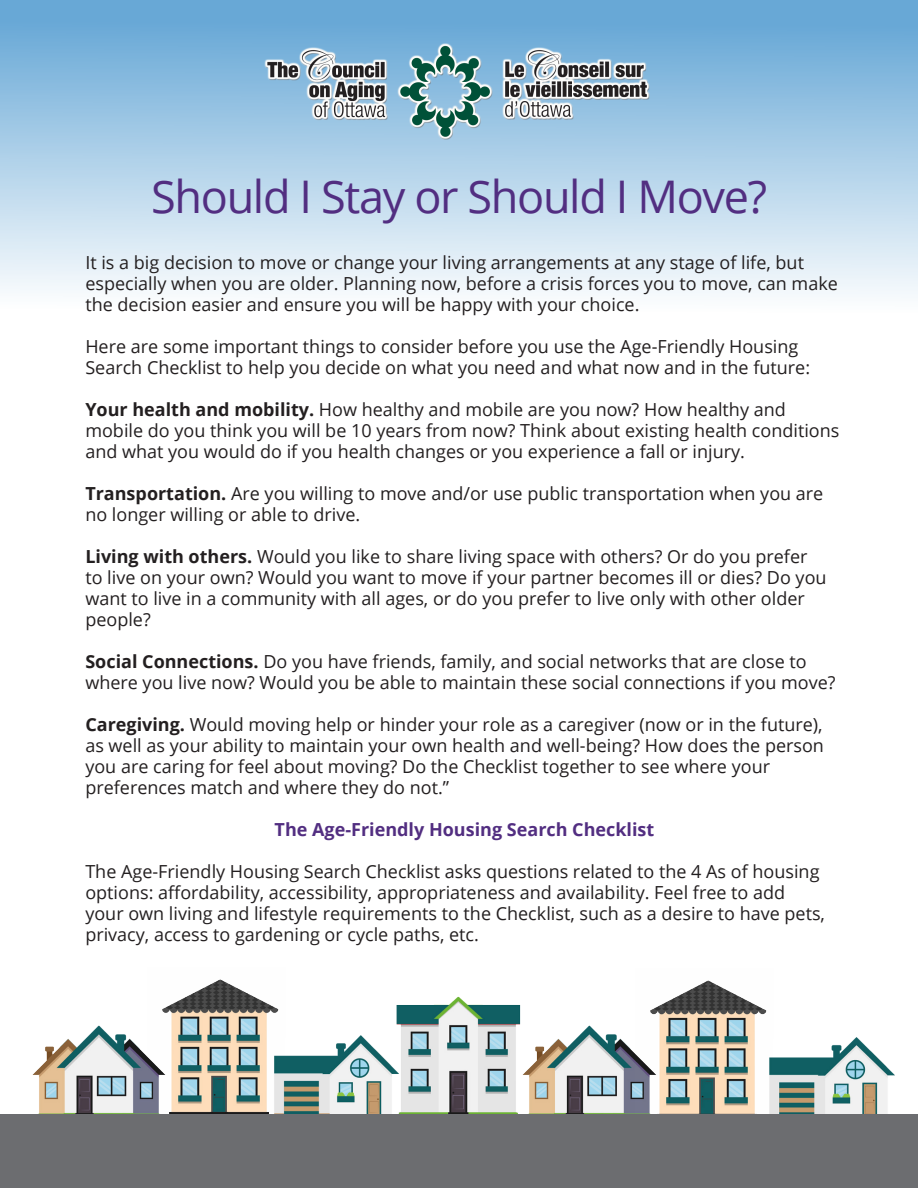
<style>
.page{position:relative;width:918px;height:1188px;background:#fff}
.page>*{position:absolute;margin:0;border:0;box-sizing:border-box;transform-origin:0 0}
.t1{font:45px "Open Sans";letter-spacing:-.03em;color:#522e81}
.t2{font:18px/21px "Open Sans";color:#231f20}
.t3{font:700 18px "Open Sans";color:#522e81}
.s1{font-weight:700}
</style>
<div class="page">
<img style="left:162px;top:979px;width:117px;height:136px">
<img style="left:19px;top:1022px;width:162px;height:93px">
<img style="left:259px;top:1028px;width:111px;height:87px">
<img style="left:370px;top:996px;width:151px;height:119px">
<img style="left:509px;top:1021px;width:127px;height:94px">
<img style="left:636px;top:980px;width:131px;height:135px">
<img style="left:755px;top:1029px;width:142px;height:86px">
<div style="left:0;top:0;width:918px;height:385px;background:linear-gradient(to bottom,#63a5d5,#fff)"></div>
<div style="left:0;top:1115px;width:918px;height:73px;background:#6c6d70"></div>
<img style="left:259px;top:40px;width:394px;height:103px">
<p class="t1" style="left:151px;top:166px;width:617px">Should I Stay or Should I Move?</p>
<p class="t2" style="left:85px;top:252px;width:754px">It is a big decision to move or change your living arrangements at any stage of life, but especially when you are older. Planning now, before a crisis forces you to move, can make the decision easier and ensure you will be happy with your choice.</p>
<p class="t2" style="left:85px;top:336px;width:726px">Here are some important things to consider before you use the Age-Friendly Housing<br>Search Checklist to help you decide on what you need and what now and in the future:</p>
<p class="t2" style="left:85px;top:399px;width:756px"><span class="s1">Your health and mobility.</span> How healthy and mobile are you now? How healthy and mobile do you think you will be 10 years from now? Think about existing health conditions and what you would do if you health changes or you experience a fall or injury.</p>
<p class="t2" style="left:85px;top:483px;width:740px"><span class="s1">Transportation.</span> Are you willing to move and/or use public transportation when you are no longer willing or able to drive.</p>
<p class="t2" style="left:85px;top:546px;width:743px"><span class="s1">Living with others.</span> Would you like to share living space with others? Or do you prefer to live on your own? Would you want to move if your partner becomes ill or dies? Do you want to live in a community with all ages, or do you prefer to live only with other older people?</p>
<p class="t2" style="left:85px;top:651px;width:752px"><span class="s1">Social Connections.</span> Do you have friends, family, and social networks that are close to where you live now? Would you be able to maintain these social connections if you move?</p>
<p class="t2" style="left:85px;top:714px;width:740px"><span class="s1">Caregiving.</span> Would moving help or hinder your role as a caregiver (now or in the future), as well as your ability to maintain your own health and well-being? How does the person you are caring for feel about moving? Do the Checklist together to see where your preferences match and where they do not.”</p>
<p class="t3" style="left:275px;top:817px;width:381px">The Age-Friendly Housing Search Checklist</p>
<p class="t2" style="left:85px;top:861px;width:741px">The Age-Friendly Housing Search Checklist asks questions related to the 4 As of housing options: affordability, accessibility, appropriateness and availability. Feel free to add your own living and lifestyle requirements to the Checklist, such as a desire to have pets, privacy, access to gardening or cycle paths, etc.</p>
</div>
